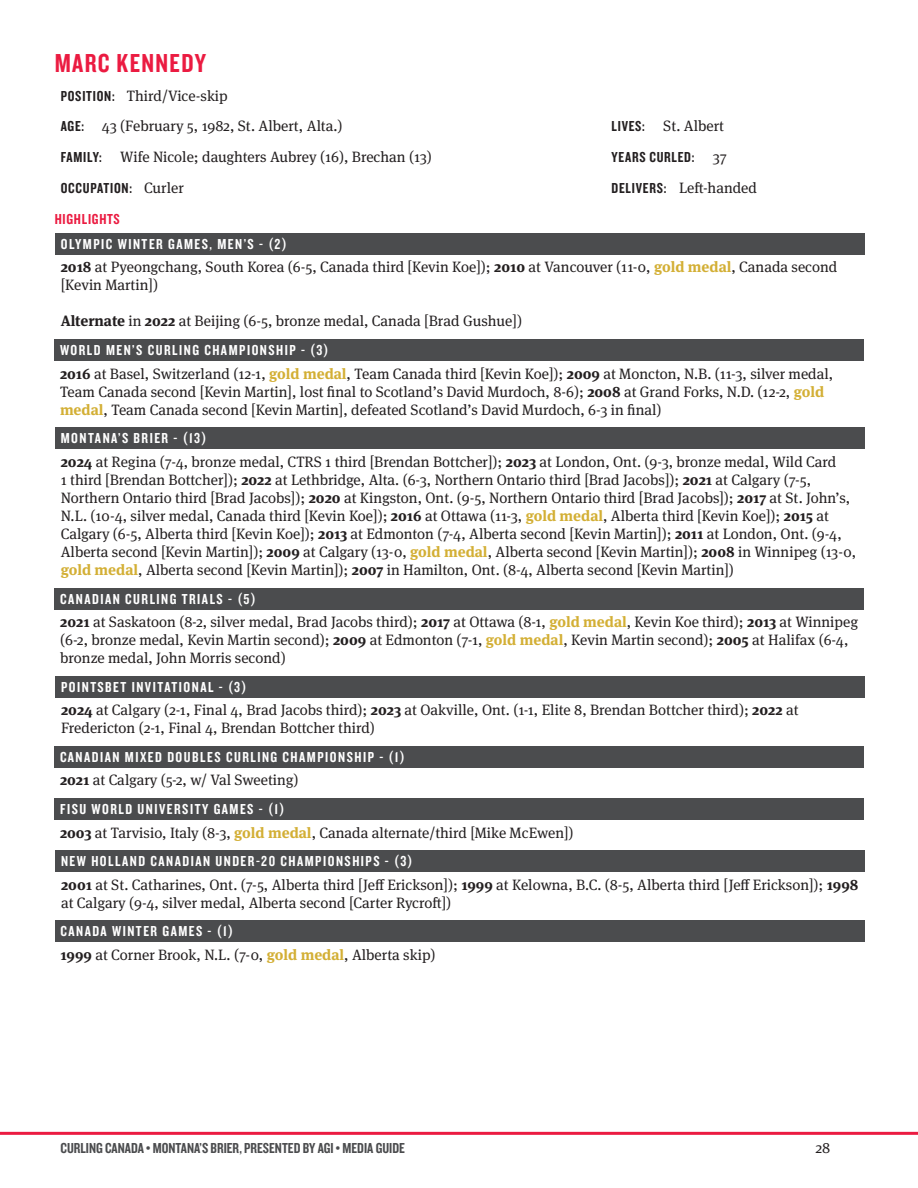
<style>
.page{position:relative;width:918px;height:1188px;background:#fff}
.page>*{position:absolute;margin:0;border:0;box-sizing:border-box;transform-origin:0 0}
.t1{font:27px "Knockout HTF49 Liteweight";letter-spacing:.05em;color:#eb1b41}
.t2{font:15px/18px "Meta Serif Pro";color:#231f20}
.t3{font:15px "Knockout HTF49 Liteweight";letter-spacing:.1em;color:#fff}
.t4{font:15px "Knockout HTF49 Liteweight";color:#4b4c4e}
.t5{font:15px "Knockout HTF49 Liteweight";letter-spacing:.05em;color:#231f20}
.t6{font:15px "Knockout HTF49 Liteweight";letter-spacing:.05em;color:#eb1b41}
.s1{font-family:"Knockout HTF49 Liteweight"}
.s2{font-family:"Meta Serif Pro"}
.s3{font-weight:700}
.s4{font-weight:700;color:#d3af35}
</style>
<div class="page">
<hr style="left:0;top:1132px;width:918px;height:3px;background:#eb1b41">
<div style="left:55px;top:233px;width:810px;height:22px;background:#4b4c4e"></div>
<div style="left:54px;top:339px;width:810px;height:22px;background:#4b4c4e"></div>
<div style="left:55px;top:427px;width:810px;height:22px;background:#4b4c4e"></div>
<div style="left:54px;top:588px;width:810px;height:22px;background:#4b4c4e"></div>
<div style="left:54px;top:746px;width:810px;height:22px;background:#4b4c4e"></div>
<div style="left:54px;top:798px;width:810px;height:22px;background:#4b4c4e"></div>
<div style="left:55px;top:850px;width:810px;height:22px;background:#4b4c4e"></div>
<div style="left:55px;top:676px;width:810px;height:22px;background:#4b4c4e"></div>
<div style="left:55px;top:920px;width:810px;height:22px;background:#4b4c4e"></div>
<h1 class="t1" style="left:55px;top:49px;width:153px">MARC KENNEDY</h1>
<p class="t2" style="left:61px;top:79px;width:283px;line-height:30.3px"><span class="s1">POSITION:</span> Third/Vice-skip<br><span class="s1">AGE:</span> 43 (February 5, 1982, St. Albert, Alta.)</p>
<p class="t2" style="left:612px;top:116px;width:114px"><span class="s1">LIVES:</span> St. Albert</p>
<p class="t2" style="left:61px;top:147px;width:372px"><span class="s1">FAMILY:</span> Wife Nicole; daughters Aubrey (16), Brechan (13)</p>
<p class="t5" style="left:612px;top:149px;width:117px">YEARS CURLED: <span class="s2">37</span></p>
<p class="t5" style="left:61px;top:181px;width:125px">OCCUPATION: <span class="s2">Curler</span></p>
<p class="t2" style="left:612px;top:178px;width:147px"><span class="s1">DELIVERS:</span> Left-handed</p>
<p class="t6" style="left:55px;top:212px;width:67px">HIGHLIGHTS</p>
<p class="t3" style="left:61px;top:236px;width:228px">OLYMPIC WINTER GAMES, MEN’S - (2)</p>
<p class="t2" style="left:61px;top:257px;width:778px"><span class="s3">2018</span> at Pyeongchang, South Korea (6-5, Canada third [Kevin Koe]); <span class="s3">2010</span> at Vancouver (11-0, <span class="s4">gold medal</span>, Canada second [Kevin Martin])</p>
<p class="t2" style="left:61px;top:311px;width:463px"><span class="s3">Alternate</span> in <span class="s3">2022</span> at Beijing (6-5, bronze medal, Canada [Brad Gushue])</p>
<p class="t3" style="left:60px;top:343px;width:270px">WORLD MEN’S CURLING CHAMPIONSHIP - (3)</p>
<p class="t2" style="left:60px;top:364px;width:775px"><span class="s3">2016</span> at Basel, Switzerland (12-1, <span class="s4">gold medal</span>, Team Canada third [Kevin Koe]); <span class="s3">2009</span> at Moncton, N.B. (11-3, silver medal,<br>Team Canada second [Kevin Martin], lost final to Scotland’s David Murdoch, 8-6); <span class="s3">2008</span> at Grand Forks, N.D. (12-2, <span class="s4">gold medal</span>, Team Canada second [Kevin Martin], defeated Scotland’s David Murdoch, 6-3 in final)</p>
<p class="t3" style="left:61px;top:431px;width:147px">MONTANA’S BRIER - (13)</p>
<p class="t2" style="left:61px;top:452px;width:797px"><span class="s3">2024</span> at Regina (7-4, bronze medal, CTRS 1 third [Brendan Bottcher]); <span class="s3">2023</span> at London, Ont. (9-3, bronze medal, Wild Card<br>1 third [Brendan Bottcher]); <span class="s3">2022</span> at Lethbridge, Alta. (6-3, Northern Ontario third [Brad Jacobs]); <span class="s3">2021</span> at Calgary (7-5, Northern Ontario third [Brad Jacobs]); <span class="s3">2020</span> at Kingston, Ont. (9-5, Northern Ontario third [Brad Jacobs]); <span class="s3">2017</span> at St. John’s, N.L. (10-4, silver medal, Canada third [Kevin Koe]); <span class="s3">2016</span> at Ottawa (11-3, <span class="s4">gold medal</span>, Alberta third [Kevin Koe]); <span class="s3">2015</span> at Calgary (6-5, Alberta third [Kevin Koe]); <span class="s3">2013</span> at Edmonton (7-4, Alberta second [Kevin Martin]); <span class="s3">2011</span> at London, Ont. (9-4, Alberta second [Kevin Martin]); <span class="s3">2009</span> at Calgary (13-0, <span class="s4">gold medal</span>, Alberta second [Kevin Martin]); <span class="s3">2008</span> in Winnipeg (13-0, <span class="s4">gold medal</span>, Alberta second [Kevin Martin]); <span class="s3">2007</span> in Hamilton, Ont. (8-4, Alberta second [Kevin Martin])</p>
<p class="t3" style="left:60px;top:591px;width:197px">CANADIAN CURLING TRIALS - (5)</p>
<p class="t2" style="left:60px;top:612px;width:799px"><span class="s3">2021</span> at Saskatoon (8-2, silver medal, Brad Jacobs third); <span class="s3">2017</span> at Ottawa (8-1, <span class="s4">gold medal</span>, Kevin Koe third); <span class="s3">2013</span> at Winnipeg (6-2, bronze medal, Kevin Martin second); <span class="s3">2009</span> at Edmonton (7-1, <span class="s4">gold medal</span>, Kevin Martin second); <span class="s3">2005</span> at Halifax (6-4, bronze medal, John Morris second)</p>
<p class="t3" style="left:61px;top:679px;width:187px">POINTSBET INVITATIONAL - (3)</p>
<p class="t2" style="left:61px;top:700px;width:739px"><span class="s3">2024</span> at Calgary (2-1, Final 4, Brad Jacobs third); <span class="s3">2023</span> at Oakville, Ont. (1-1, Elite 8, Brendan Bottcher third); <span class="s3">2022</span> at<br>Fredericton (2-1, Final 4, Brendan Bottcher third)</p>
<p class="t3" style="left:60px;top:749px;width:347px">CANADIAN MIXED DOUBLES CURLING CHAMPIONSHIP - (1)</p>
<p class="t2" style="left:60px;top:770px;width:240px"><span class="s3">2021</span> at Calgary (5-2, w/ Val Sweeting)</p>
<p class="t3" style="left:60px;top:801px;width:226px">FISU WORLD UNIVERSITY GAMES - (1)</p>
<p class="t2" style="left:60px;top:823px;width:515px"><span class="s3">2003</span> at Tarvisio, Italy (8-3, <span class="s4">gold medal</span>, Canada alternate/third [Mike McEwen])</p>
<p class="t3" style="left:61px;top:854px;width:353px">NEW HOLLAND CANADIAN UNDER-20 CHAMPIONSHIPS - (3)</p>
<p class="t2" style="left:61px;top:875px;width:799px"><span class="s3">2001</span> at St. Catharines, Ont. (7-5, Alberta third [Jeff Erickson]); <span class="s3">1999</span> at Kelowna, B.C. (8-5, Alberta third [Jeff Erickson]); <span class="s3">1998 </span>at Calgary (9-4, silver medal, Alberta second [Carter Rycroft])</p>
<p class="t3" style="left:61px;top:924px;width:174px">CANADA WINTER GAMES - (1)</p>
<p class="t2" style="left:61px;top:945px;width:376px"><span class="s3">1999</span> at Corner Brook, N.L. (7-0, <span class="s4">gold medal</span>, Alberta skip)</p>
<p class="t4" style="left:60px;top:1141px;width:346px">CURLING CANADA • MONTANA’S BRIER, PRESENTED BY AGI • MEDIA GUIDE</p>
<p class="t2" style="left:815px;top:1138px;width:16px">28</p>
</div>
